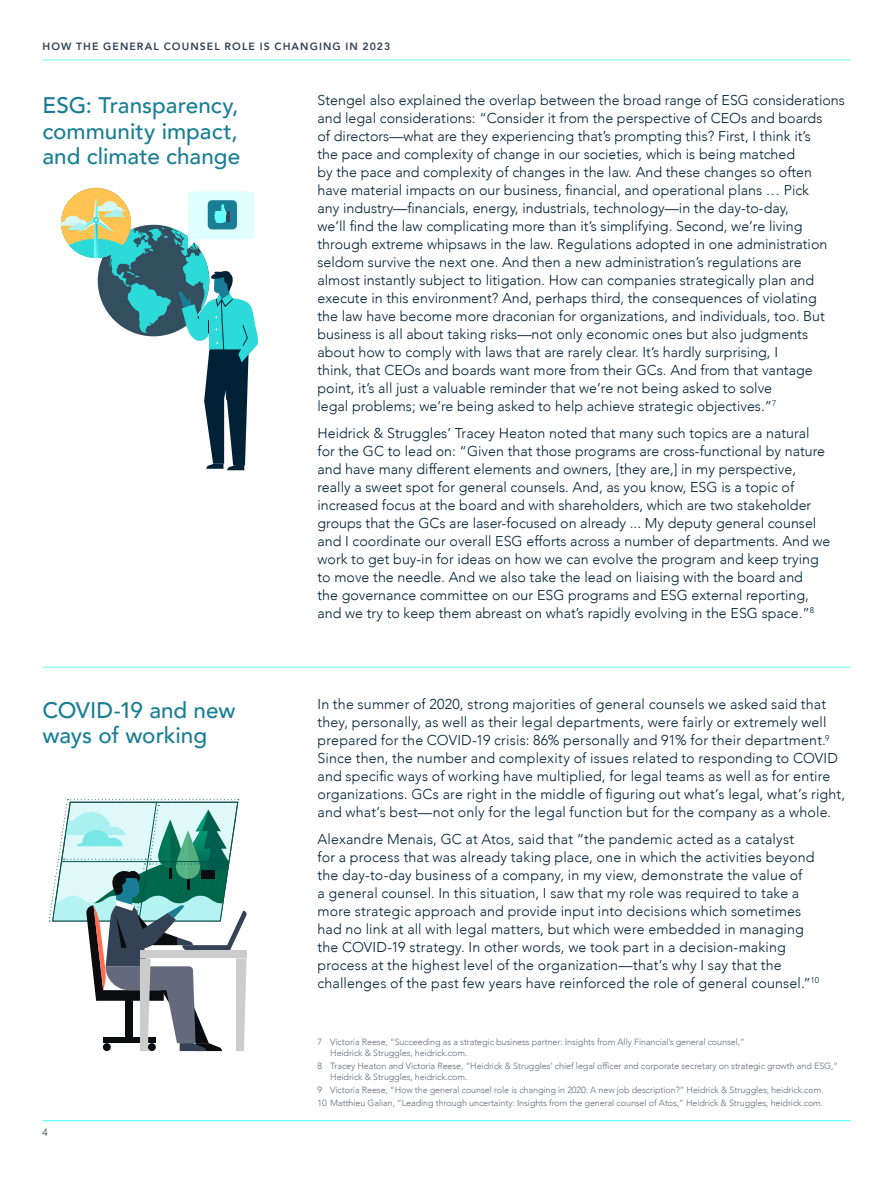
<style>
.page{position:relative;width:893px;height:1188px;background:#fff}
.page>*{position:absolute;margin:0;border:0;box-sizing:border-box;transform-origin:0 0}
.t1{font:500 22.5px/25.5px "Avenir";color:#197e95}
.t2{font:300 14.25px/18px "Avenir";color:#002136}
.t3{font:800 10.5px "Avenir";letter-spacing:.1em;color:#334255}
.t4{font:300 10.5px "Avenir";color:#334255}
.t5{font:300 9px/10.8px "Avenir";letter-spacing:-.01em;color:#646a7c}
</style>
<div class="page">
<hr style="left:43px;top:59px;width:807px;height:1px;background:#66fcfc">
<hr style="left:43px;top:1120px;width:807px;height:1px;background:#66fcfc">
<svg style="left:49px;top:799px;width:198px;height:252px"></svg>
<hr style="left:43px;top:667px;width:807px;height:1px;background:#66fcfc">
<svg style="left:61px;top:191px;width:197px;height:279px"></svg>
<p class="t3" style="left:43px;top:38px;width:349px">HOW THE GENERAL COUNSEL ROLE IS CHANGING IN 2023</p>
<h1 class="t1" style="left:43px;top:92px;width:199px;text-align:justify">ESG: Transparency, community impact, and climate change</h1>
<h1 class="t1" style="left:43px;top:696px;width:195px">COVID-19 and new ways of working</h1>
<p class="t4" style="left:43px;top:1126px;width:7px">4</p>
<p class="t2" style="left:317px;top:91px;width:529px">Stengel also explained the overlap between the broad range of ESG considerations and legal considerations: “Consider it from the perspective of CEOs and boards<br>of directors—what are they experiencing that’s prompting this? First, I think it’s<br>the pace and complexity of change in our societies, which is being matched<br>by the pace and complexity of changes in the law. And these changes so often have material impacts on our business, financial, and operational plans … Pick<br>any industry—financials, energy, industrials, technology—in the day-to-day,<br>we’ll find the law complicating more than it’s simplifying. Second, we’re living through extreme whipsaws in the law. Regulations adopted in one administration seldom survive the next one. And then a new administration’s regulations are almost instantly subject to litigation. How can companies strategically plan and execute in this environment? And, perhaps third, the consequences of violating<br>the law have become more draconian for organizations, and individuals, too. But business is all about taking risks—not only economic ones but also judgments about how to comply with laws that are rarely clear. It’s hardly surprising, I<br>think, that CEOs and boards want more from their GCs. And from that vantage point, it’s all just a valuable reminder that we’re not being asked to solve<br>legal problems; we’re being asked to help achieve strategic objectives.”<sup>7</sup></p>
<p class="t2" style="left:317px;top:424px;width:514px">Heidrick &amp; Struggles’ Tracey Heaton noted that many such topics are a natural for the GC to lead on: “Given that those programs are cross-functional by nature and have many different elements and owners, [they are,] in my perspective, really a sweet spot for general counsels. And, as you know, ESG is a topic of increased focus at the board and with shareholders, which are two stakeholder groups that the GCs are laser-focused on already ... My deputy general counsel and I coordinate our overall ESG efforts across a number of departments. And we work to get buy-in for ideas on how we can evolve the program and keep trying to move the needle. And we also take the lead on liaising with the board and<br>the governance committee on our ESG programs and ESG external reporting, and we try to keep them abreast on what’s rapidly evolving in the ESG space.”<sup>8</sup></p>
<p class="t2" style="left:317px;top:695px;width:529px">In the summer of 2020, strong majorities of general counsels we asked said that they, personally, as well as their legal departments, were fairly or extremely well prepared for the COVID-19 crisis: 86% personally and 91% for their department.<sup>9<br></sup>Since then, the number and complexity of issues related to responding to COVID and specific ways of working have multiplied, for legal teams as well as for entire organizations. GCs are right in the middle of figuring out what’s legal, what’s right, and what’s best—not only for the legal function but for the company as a whole.</p>
<p class="t2" style="left:317px;top:830px;width:503px">Alexandre Menais, GC at Atos, said that “the pandemic acted as a catalyst<br>for a process that was already taking place, one in which the activities beyond the day-to-day business of a company, in my view, demonstrate the value of<br>a general counsel. In this situation, I saw that my role was required to take a more strategic approach and provide input into decisions which sometimes had no link at all with legal matters, but which were embedded in managing the COVID-19 strategy. In other words, we took part in a decision-making process at the highest level of the organization—that’s why I say that the challenges of the past few years have reinforced the role of general counsel.”<sup>10</sup></p>
<p class="t5" style="left:330px;top:1037px;width:416px;text-indent:-13px">7 Victoria Reese, “Succeeding as a strategic business partner: Insights from Ally Financial’s general counsel,”<br>Heidrick &amp; Struggles, heidrick.com.</p>
<p class="t5" style="left:330px;top:1060px;width:509px;text-indent:-13px">8 Tracey Heaton and Victoria Reese, “Heidrick &amp; Struggles’ chief legal officer and corporate secretary on strategic growth and ESG,”<br>Heidrick &amp; Struggles, heidrick.com.</p>
<p class="t5" style="left:317px;top:1083px;width:508px;line-height:12.9px">9 Victoria Reese, “How the general counsel role is changing in 2020: A new job description?” Heidrick &amp; Struggles, heidrick.com.<br>10 Matthieu Galian, “Leading through uncertainty: Insights from the general counsel of Atos,” Heidrick &amp; Struggles, heidrick.com.</p>
</div>
